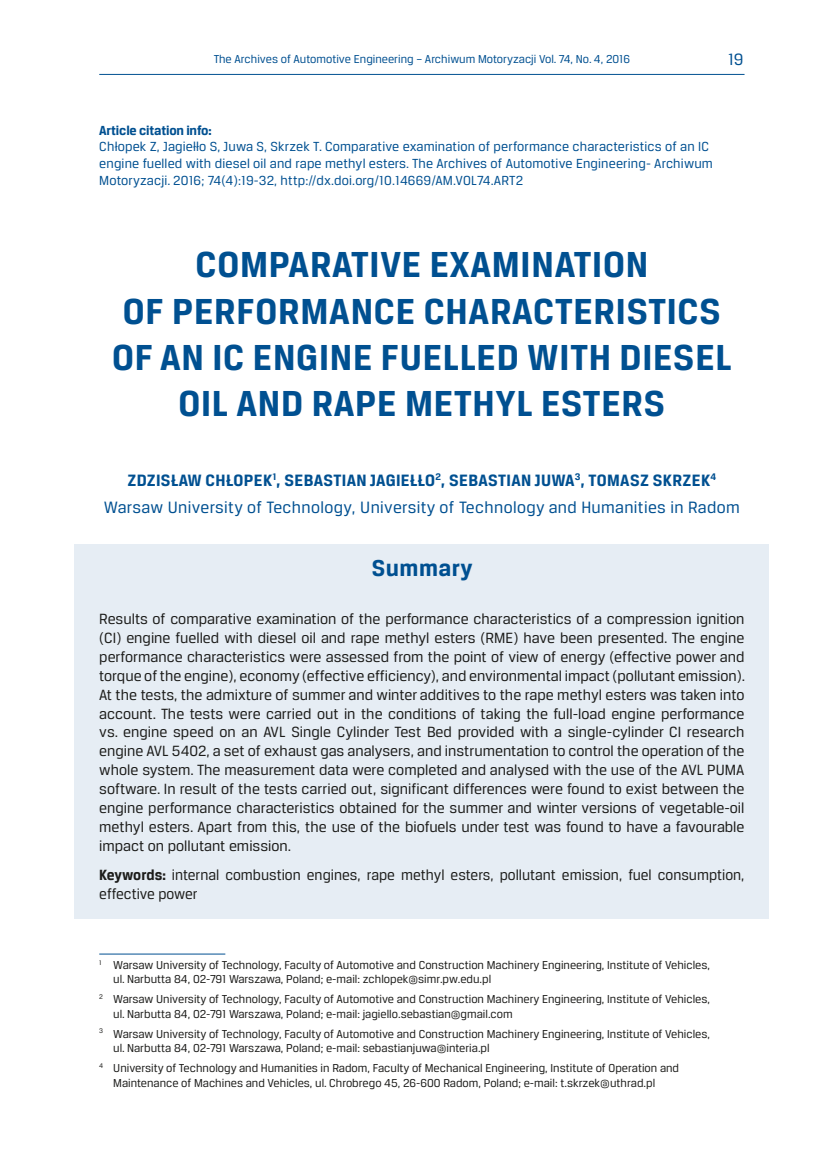
<style>
.page{position:relative;width:819px;height:1161px;background:#fff}
.page>*{position:absolute;margin:0;border:0;box-sizing:border-box;transform-origin:0 0}
.t1{font:700 38.5px/46.2px "Breuer Text";letter-spacing:.02em;color:#005091;text-align:center}
.t2{font:700 24.5px "Breuer Text";letter-spacing:.02em;color:#005091}
.podst_ang{font:17.5px "Breuer Text";letter-spacing:.02em;color:#005091}
.podst_ang-2{font:700 17.5px "Breuer Text";letter-spacing:.02em;color:#005091}
.streszcz_ang{font:15.75px/18.9px "Breuer Text";color:#1c1c1a;text-align:justify}
.streszcz_ang-2{font:14px/16.8px "Breuer Text";letter-spacing:.01em;color:#005091}
.streszcz_ang-3{font:700 14px "Breuer Text";letter-spacing:-.01em;color:#005091}
.przypisy{font:12.25px/14.7px "Breuer Text";color:#1c1c1a}
.t3{font:12.25px "Breuer Text";color:#005091}
.s1{font-weight:700}
</style>
<div class="page">
<hr style="left:99px;top:74px;width:645px;height:1px;background:#005091">
<div style="left:74px;top:544px;width:695px;height:375px;background:#e6edf4"></div>
<hr style="left:99px;top:954px;width:126px;height:1px;background:#005091">
<p class="t3" style="left:214px;top:52px;width:418px">The Archives of Automotive Engineering – Archiwum Motoryzacji Vol. 74, No. 4, 2016</p>
<p class="podst_ang" style="left:728px;top:50px;width:17px">19</p>
<p class="streszcz_ang-3" style="left:99px;top:122px;width:114px">Article citation info:</p>
<p class="streszcz_ang-2" style="left:99px;top:138px;width:615px">Chłopek Z, Jagiełło S, Juwa S, Skrzek T. Comparative examination of performance characteristics of an IC engine fuelled with diesel oil and rape methyl esters. The Archives of Automotive Engineering- Archiwum<br>Motoryzacji. 2016; 74(4):19-32, http://dx.doi.org/10.14669/AM.VOL74.ART2</p>
<p class="t1" style="left:112px;top:241px;width:621px">COMPARATIVE EXAMINATION<br>OF PERFORMANCE CHARACTERISTICS<br>OF AN IC ENGINE FUELLED WITH DIESEL<br>OIL AND RAPE METHYL ESTERS</p>
<p class="podst_ang-2" style="left:128px;top:470px;width:590px">ZDZISŁAW CHŁOPEK<sup>1</sup>, SEBASTIAN JAGIEŁŁO<sup>2</sup>, SEBASTIAN JUWA<sup>3</sup>, TOMASZ SKRZEK<sup>4</sup></p>
<p class="podst_ang" style="left:104px;top:498px;width:637px">Warsaw University of Technology, University of Technology and Humanities in Radom</p>
<p class="t2" style="left:372px;top:555px;width:103px">Summary</p>
<p class="streszcz_ang" style="left:99px;top:609px;width:647px">Results of comparative examination of the performance characteristics of a compression ignition (CI) engine fuelled with diesel oil and rape methyl esters (RME) have been presented. The engine performance characteristics were assessed from the point of view of energy (effective power and torque of the engine), economy (effective efficiency), and environmental impact (pollutant emission).<br>At the tests, the admixture of summer and winter additives to the rape methyl esters was taken into account. The tests were carried out in the conditions of taking the full-load engine performance vs. engine speed on an AVL Single Cylinder Test Bed provided with a single-cylinder CI research engine AVL 5402, a set of exhaust gas analysers, and instrumentation to control the operation of the whole system. The measurement data were completed and analysed with the use of the AVL PUMA software. In result of the tests carried out, significant differences were found to exist between the engine performance characteristics obtained for the summer and winter versions of vegetable-oil methyl esters. Apart from this, the use of the biofuels under test was found to have a favourable impact on pollutant emission.</p>
<p class="streszcz_ang" style="left:99px;top:865px;width:646px"><span class="s1">Keywords:</span> internal combustion engines, rape methyl esters, pollutant emission, fuel consumption, effective power</p>
<p class="przypisy" style="left:113px;top:957px;width:598px;text-indent:-14px"><sup>1</sup> Warsaw University of Technology, Faculty of Automotive and Construction Machinery Engineering, Institute of Vehicles, ul. Narbutta 84, 02-791 Warszawa, Poland; e-mail: zchlopek@simr.pw.edu.pl</p>
<p class="przypisy" style="left:113px;top:991px;width:598px;text-indent:-14px"><sup>2</sup> Warsaw University of Technology, Faculty of Automotive and Construction Machinery Engineering, Institute of Vehicles, ul. Narbutta 84, 02-791 Warszawa, Poland; e-mail: jagiello.sebastian@gmail.com</p>
<p class="przypisy" style="left:113px;top:1026px;width:598px;text-indent:-14px"><sup>3</sup> Warsaw University of Technology, Faculty of Automotive and Construction Machinery Engineering, Institute of Vehicles, ul. Narbutta 84, 02-791 Warszawa, Poland; e-mail: sebastianjuwa@interia.pl</p>
<p class="przypisy" style="left:113px;top:1060px;width:567px;text-indent:-14px"><sup>4</sup> University of Technology and Humanities in Radom, Faculty of Mechanical Engineering, Institute of Operation and<br>Maintenance of Machines and Vehicles, ul. Chrobrego 45, 26-600 Radom, Poland; e-mail: t.skrzek@uthrad.pl</p>
</div>
